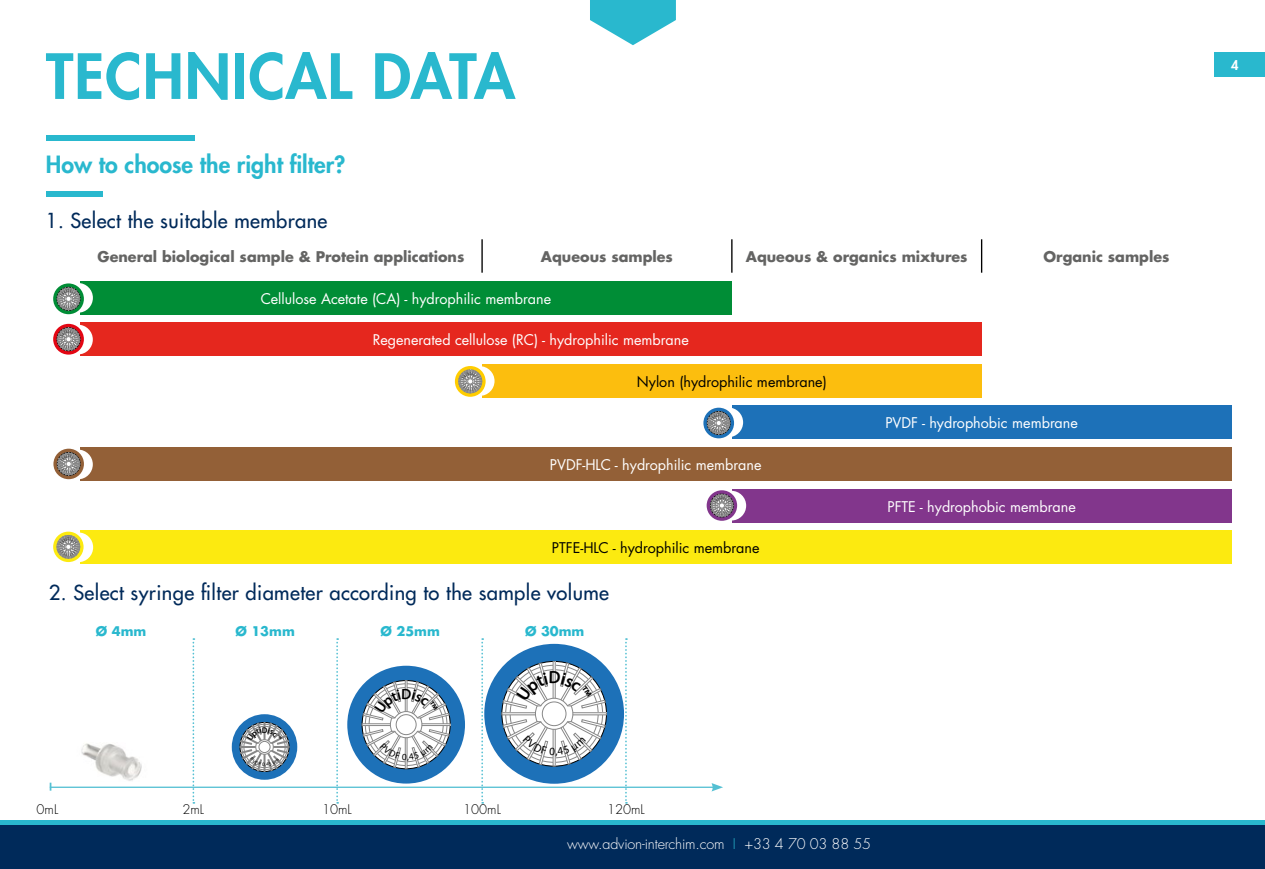
<style>
.page{position:relative;width:1265px;height:869px;background:#fff}
.page>*{position:absolute;margin:0;border:0;box-sizing:border-box;transform-origin:0 0}
.t1{font:800 60.55px "Futura LT Pro";letter-spacing:.02em;color:#29b8ce}
.t2{font:800 23.1px "Futura LT Pro";color:#29b8ce}
.t3{font:500 20.12px "Futura LT Pro";letter-spacing:.02em;color:#002a5a}
.t4{font:14.35px "Futura LT Pro";color:#fff}
.t5{font:700 14.35px "Futura LT Pro";color:#646463}
.t6{font:14.35px "Futura LT Pro";color:#000}
.t7{font:300 14.35px "Futura LT Pro";letter-spacing:-.01em;color:#fff}
.t8{font:300 12.95px "Futura LT Pro";color:#000}
.t9{font:700 12.95px "Futura LT Pro";color:#29b8ce}
.t10{font:800 12.95px "Futura LT Pro";color:#fff}
.s1{color:#29b8ce}
</style>
<div class="page">
<div style="left:1215px;top:52px;width:50px;height:25px;background:#29b8ce"></div>
<svg style="left:590px;top:0;width:86px;height:45px"></svg>
<div style="left:0;top:822px;width:1265px;height:46px;background:#002a5a"></div>
<hr style="left:0;top:820px;width:1265px;height:4px;background:#29b8ce">
<div style="left:46px;top:191px;width:57px;height:5px;background:#29b8ce"></div>
<div style="left:46px;top:135px;width:148px;height:5px;background:#29b8ce"></div>
<div style="left:80px;top:281px;width:652px;height:33px;background:#008d36"></div>
<div style="left:80px;top:322px;width:902px;height:34px;background:#e5271e"></div>
<div style="left:482px;top:364px;width:500px;height:33px;background:#fcbe0e"></div>
<div style="left:732px;top:405px;width:499px;height:34px;background:#1d71b8"></div>
<div style="left:80px;top:447px;width:1151px;height:33px;background:#936037"></div>
<div style="left:732px;top:488px;width:499px;height:34px;background:#82368c"></div>
<div style="left:80px;top:530px;width:1151px;height:33px;background:#fcea10"></div>
<hr style="left:481px;top:239px;width:2px;height:33px;background:#000">
<hr style="left:731px;top:239px;width:2px;height:33px;background:#000">
<hr style="left:981px;top:239px;width:1px;height:33px;background:#000">
<svg style="left:53px;top:283px;width:31px;height:31px"></svg>
<svg style="left:53px;top:324px;width:31px;height:30px"></svg>
<svg style="left:455px;top:366px;width:31px;height:30px"></svg>
<svg style="left:703px;top:407px;width:31px;height:31px"></svg>
<svg style="left:53px;top:448px;width:31px;height:31px"></svg>
<div style="left:707px;top:490px;width:30px;height:30px;background:#82368c;border-radius:50%"></div>
<svg style="left:53px;top:531px;width:31px;height:30px"></svg>
<svg style="left:625px;top:638px;width:2px;height:165px"></svg>
<div style="left:232px;top:713px;width:65px;height:66px;background:#1d71b8;border-radius:50%"></div>
<div style="left:264px;top:722px;width:1px;height:49px;border:1px solid #878787"></div>
<div style="left:347px;top:665px;width:118px;height:118px;background:#1d71b8;border-radius:50%"></div>
<div style="left:405px;top:680px;width:2px;height:88px;border:1px solid #878787"></div>
<div style="left:362px;top:723px;width:88px;height:2px;border:1px solid #878787"></div>
<div style="left:484px;top:643px;width:140px;height:140px;background:#1d71b8;border-radius:50%"></div>
<div style="left:553px;top:661px;width:2px;height:104px;border:1px solid #878787"></div>
<div style="left:502px;top:712px;width:104px;height:2px;border:1px solid #878787"></div>
<svg style="left:193px;top:638px;width:1px;height:165px"></svg>
<svg style="left:336px;top:638px;width:2px;height:165px"></svg>
<svg style="left:481px;top:638px;width:2px;height:165px"></svg>
<hr style="left:50px;top:786px;width:664px;height:1px;background:#54c0d3">
<svg style="left:711px;top:783px;width:12px;height:8px"></svg>
<img style="left:81px;top:743px;width:61px;height:37px">
<svg style="left:57px;top:283px;width:36px;height:29px"></svg>
<svg style="left:57px;top:324px;width:36px;height:30px"></svg>
<svg style="left:459px;top:366px;width:36px;height:29px"></svg>
<svg style="left:707px;top:407px;width:36px;height:30px"></svg>
<svg style="left:57px;top:449px;width:36px;height:30px"></svg>
<svg style="left:710px;top:490px;width:36px;height:30px"></svg>
<svg style="left:57px;top:532px;width:36px;height:30px"></svg>
<svg style="left:240px;top:722px;width:49px;height:48px"></svg>
<svg style="left:363px;top:681px;width:86px;height:86px"></svg>
<svg style="left:503px;top:662px;width:102px;height:102px"></svg>
<h1 class="t1" style="left:46px;top:30px;width:471px">TECHNICAL DATA</h1>
<h2 class="t2" style="left:46px;top:147px;width:301px">How to choose the right filter?</h2>
<h3 class="t3" style="left:46px;top:205px;width:283px">1. Select the suitable membrane</h3>
<p class="t5" style="left:98px;top:245px;width:368px">General biological sample &amp; Protein applications</p>
<p class="t5" style="left:541px;top:245px;width:134px">Aqueous samples</p>
<p class="t5" style="left:746px;top:245px;width:223px">Aqueous &amp; organics mixtures</p>
<p class="t5" style="left:1044px;top:245px;width:127px">Organic samples</p>
<p class="t4" style="left:261px;top:288px;width:292px">Cellulose Acetate (CA) - hydrophilic membrane</p>
<p class="t4" style="left:373px;top:330px;width:318px">Regenerated cellulose (RC) - hydrophilic membrane</p>
<p class="t6" style="left:637px;top:371px;width:191px">Nylon (hydrophilic membrane)</p>
<p class="t4" style="left:885px;top:413px;width:194px">PVDF - hydrophobic membrane</p>
<p class="t4" style="left:550px;top:454px;width:213px">PVDF-HLC - hydrophilic membrane</p>
<p class="t4" style="left:887px;top:496px;width:190px">PFTE - hydrophobic membrane</p>
<p class="t6" style="left:552px;top:537px;width:209px">PTFE-HLC - hydrophilic membrane</p>
<h3 class="t3" style="left:49px;top:577px;width:562px">2. Select syringe filter diameter according to the sample volume</h3>
<p class="t9" style="left:96px;top:621px;width:52px">Ø 4mm</p>
<p class="t9" style="left:235px;top:621px;width:61px">Ø 13mm</p>
<p class="t9" style="left:381px;top:621px;width:61px">Ø 25mm</p>
<p class="t9" style="left:525px;top:621px;width:61px">Ø 30mm</p>
<p class="t10" style="left:1231px;top:56px;width:9px">4</p>
<p class="t8" style="left:37px;top:800px;width:23px">0mL</p>
<p class="t8" style="left:182px;top:800px;width:23px">2mL</p>
<p class="t8" style="left:322px;top:800px;width:31px">10mL</p>
<p class="t8" style="left:463px;top:800px;width:39px">100mL</p>
<p class="t8" style="left:607px;top:800px;width:39px">120mL</p>
<p class="t7" style="left:567px;top:834px;width:306px">www.advion-interchim.com <span class="s1">I</span> +33 4 70 03 88 55</p>
</div>
